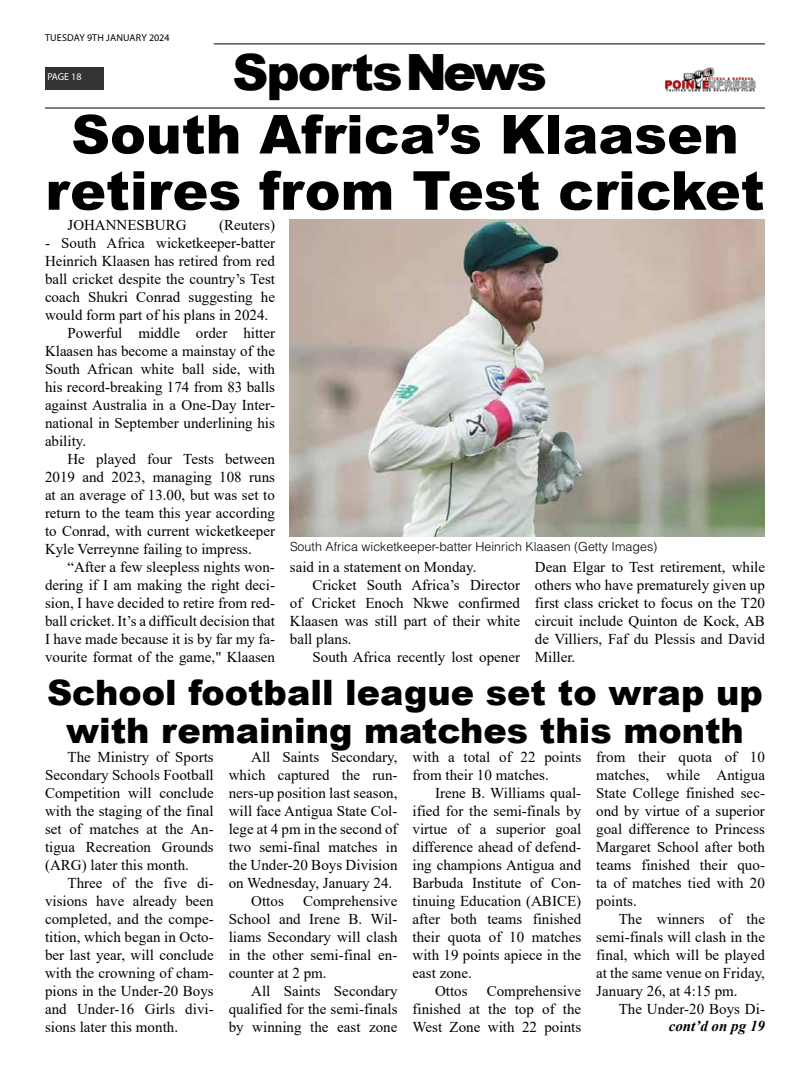
<style>
.page{position:relative;width:810px;height:1080px;background:#fff}
.page>*{position:absolute;margin:0;border:0;box-sizing:border-box;transform-origin:0 0}
.t1{font:900 53.75px/56.2px "Arial";color:#000;text-align:center}
.t2{font:900 50px "Arial";letter-spacing:-.04em;color:#000}
.t3{font:900 35px/37.5px "Arial";color:#000;text-align:center}
.t4{font:15px/18px "Times New Roman";color:#000;text-align:justify}
.t5{font:italic 700 15px "Times New Roman";color:#000}
.t6{font:300 12.5px "Helvetica LT Std";color:#000}
.t7{font:10px "Myriad Pro";letter-spacing:.02em;color:#000}
.t8{font:10px "Myriad Pro";letter-spacing:-.005em;color:#fff}
</style>
<div class="page">
<hr style="left:214px;top:43px;width:551px;height:2px;background:#333">
<div style="left:45px;top:67px;width:58px;height:22px;background:#333"></div>
<img style="left:665px;top:67px;width:91px;height:25px">
<hr style="left:45px;top:107px;width:720px;height:2px;background:#333">
<img style="left:290px;top:220px;width:475px;height:317px">
<p class="t7" style="left:45px;top:31px;width:126px">TUESDAY 9TH JANUARY 2024</p>
<p class="t8" style="left:47px;top:71px;width:36px">PAGE 18</p>
<h2 class="t2" style="left:232px;top:35px;width:316px">SportsNews</h2>
<h1 class="t1" style="left:45px;top:104px;width:721px">South Africa’s Klaasen retires from Test cricket</h1>
<p class="t4" style="left:68px;top:215px;width:121px">JOHANNESBURG</p>
<p class="t4" style="left:219px;top:215px;width:57px">(Reuters)</p>
<p class="t4" style="left:45px;top:233px;width:232px">- South Africa wicketkeeper-batter</p>
<p class="t4" style="left:45px;top:251px;width:232px">Heinrich Klaasen has retired from red</p>
<p class="t4" style="left:45px;top:269px;width:232px">ball cricket despite the country’s Test</p>
<p class="t4" style="left:45px;top:287px;width:231px">coach Shukri Conrad suggesting he</p>
<p class="t4" style="left:45px;top:305px;width:225px">would form part of his plans in 2024.</p>
<p class="t4" style="left:68px;top:323px;width:209px">Powerful middle order hitter</p>
<p class="t4" style="left:45px;top:341px;width:232px">Klaasen has become a mainstay of the</p>
<p class="t4" style="left:45px;top:359px;width:232px">South African white ball side, with</p>
<p class="t4" style="left:45px;top:377px;width:232px">his record-breaking 174 from 83 balls</p>
<p class="t4" style="left:45px;top:395px;width:231px">against Australia in a One-Day Inter-</p>
<p class="t4" style="left:45px;top:413px;width:231px">national in September underlining his</p>
<p class="t4" style="left:45px;top:431px;width:43px">ability.</p>
<p class="t4" style="left:68px;top:449px;width:209px">He played four Tests between</p>
<p class="t4" style="left:45px;top:467px;width:232px">2019 and 2023, managing 108 runs</p>
<p class="t4" style="left:45px;top:485px;width:232px">at an average of 13.00, but was set to</p>
<p class="t4" style="left:45px;top:503px;width:232px">return to the team this year according</p>
<p class="t4" style="left:45px;top:521px;width:232px">to Conrad, with current wicketkeeper</p>
<p class="t4" style="left:45px;top:539px;width:208px">Kyle Verreynne failing to impress.</p>
<p class="t4" style="left:68px;top:557px;width:209px">“After a few sleepless nights won-</p>
<p class="t4" style="left:45px;top:575px;width:231px">dering if I am making the right deci-</p>
<p class="t4" style="left:45px;top:593px;width:232px">sion, I have decided to retire from red-</p>
<p class="t4" style="left:45px;top:611px;width:232px">ball cricket. It’s a difficult decision that</p>
<p class="t4" style="left:45px;top:629px;width:232px">I have made because it is by far my fa-</p>
<p class="t4" style="left:45px;top:647px;width:232px">vourite format of the game," Klaasen</p>
<p class="t6" style="left:290px;top:539px;width:369px">South Africa wicketkeeper-batter Heinrich Klaasen (Getty Images)</p>
<p class="t4" style="left:290px;top:557px;width:188px">said in a statement on Monday.</p>
<p class="t4" style="left:312px;top:575px;width:209px">Cricket South Africa’s Director</p>
<p class="t4" style="left:290px;top:593px;width:232px">of Cricket Enoch Nkwe confirmed</p>
<p class="t4" style="left:290px;top:611px;width:232px">Klaasen was still part of their white</p>
<p class="t4" style="left:290px;top:629px;width:63px">ball plans.</p>
<p class="t4" style="left:312px;top:647px;width:209px">South Africa recently lost opener</p>
<p class="t4" style="left:535px;top:557px;width:232px">Dean Elgar to Test retirement, while others who have prematurely given up first class cricket to focus on the T20 circuit include Quinton de Kock, AB de Villiers, Faf du Plessis and David Miller.</p>
<h3 class="t3" style="left:47px;top:673px;width:717px">School football league set to wrap up with remaining matches this month</h3>
<p class="t4" style="left:45px;top:748px;width:170px;text-indent:22px">The Ministry of Sports Secondary Schools Football Competition will conclude with the staging of the final set of matches at the An&shy;tigua Recreation Grounds (ARG) later this month.</p>
<p class="t4" style="left:45px;top:874px;width:170px;text-indent:22px">Three of the five di&shy;visions have already been completed, and the compe&shy;tition, which began in Octo&shy;ber last year, will conclude with the crowning of cham&shy;pions in the Under-20 Boys and Under-16 Girls divi&shy;sions later this month.</p>
<p class="t4" style="left:251px;top:748px;width:148px">All Saints Secondary,</p>
<p class="t4" style="left:229px;top:766px;width:170px">which captured the run-</p>
<p class="t4" style="left:229px;top:784px;width:170px">ners-up position last season,</p>
<p class="t4" style="left:229px;top:802px;width:170px">will face Antigua State Col-</p>
<p class="t4" style="left:229px;top:820px;width:170px">lege at 4 pm in the second of</p>
<p class="t4" style="left:229px;top:838px;width:170px">two semi-final matches in</p>
<p class="t4" style="left:229px;top:856px;width:170px">the Under-20 Boys Division</p>
<p class="t4" style="left:229px;top:874px;width:165px">on Wednesday, January 24.</p>
<p class="t4" style="left:251px;top:892px;width:34px">Ottos</p>
<p class="t4" style="left:229px;top:892px;width:170px;text-indent:74px">Comprehensive School and Irene B. Wil&shy;liams Secondary will clash in the other semi-final en&shy;counter at 2 pm.</p>
<p class="t4" style="left:229px;top:982px;width:170px;text-indent:22px">All Saints Secondary qualified for the semi-finals by winning the east zone</p>
<p class="t4" style="left:412px;top:748px;width:170px">with a total of 22 points from their 10 matches.</p>
<p class="t4" style="left:435px;top:784px;width:148px">Irene B. Williams qual-</p>
<p class="t4" style="left:412px;top:802px;width:170px">ified for the semi-finals by</p>
<p class="t4" style="left:412px;top:820px;width:170px">virtue of a superior goal</p>
<p class="t4" style="left:412px;top:838px;width:170px">difference ahead of defend-</p>
<p class="t4" style="left:412px;top:856px;width:170px">ing champions Antigua and</p>
<p class="t4" style="left:412px;top:874px;width:170px">Barbuda Institute of Con-</p>
<p class="t4" style="left:412px;top:892px;width:170px">tinuing Education (ABICE)</p>
<p class="t4" style="left:412px;top:910px;width:170px">after both teams finished</p>
<p class="t4" style="left:412px;top:928px;width:170px">their quota of 10 matches</p>
<p class="t4" style="left:412px;top:946px;width:170px">with 19 points apiece in the</p>
<p class="t4" style="left:412px;top:964px;width:61px">east zone.</p>
<p class="t4" style="left:435px;top:982px;width:34px">Ottos</p>
<p class="t4" style="left:412px;top:982px;width:170px;text-indent:74px">Comprehensive finished at the top of the West Zone with 22 points</p>
<p class="t4" style="left:596px;top:748px;width:170px">from their quota of 10 matches, while Antigua State College finished sec&shy;ond by virtue of a superior goal difference to Princess Margaret School after both teams finished their quo&shy;ta of matches tied with 20 points.</p>
<p class="t4" style="left:596px;top:910px;width:170px;text-indent:22px">The winners of the semi-finals will clash in the final, which will be played at the same venue on Friday, January 26, at 4:15 pm.</p>
<p class="t4" style="left:619px;top:1000px;width:148px">The Under-20 Boys Di-</p>
<p class="t5" style="left:669px;top:1016px;width:98px">cont’d on pg 19</p>
</div>
